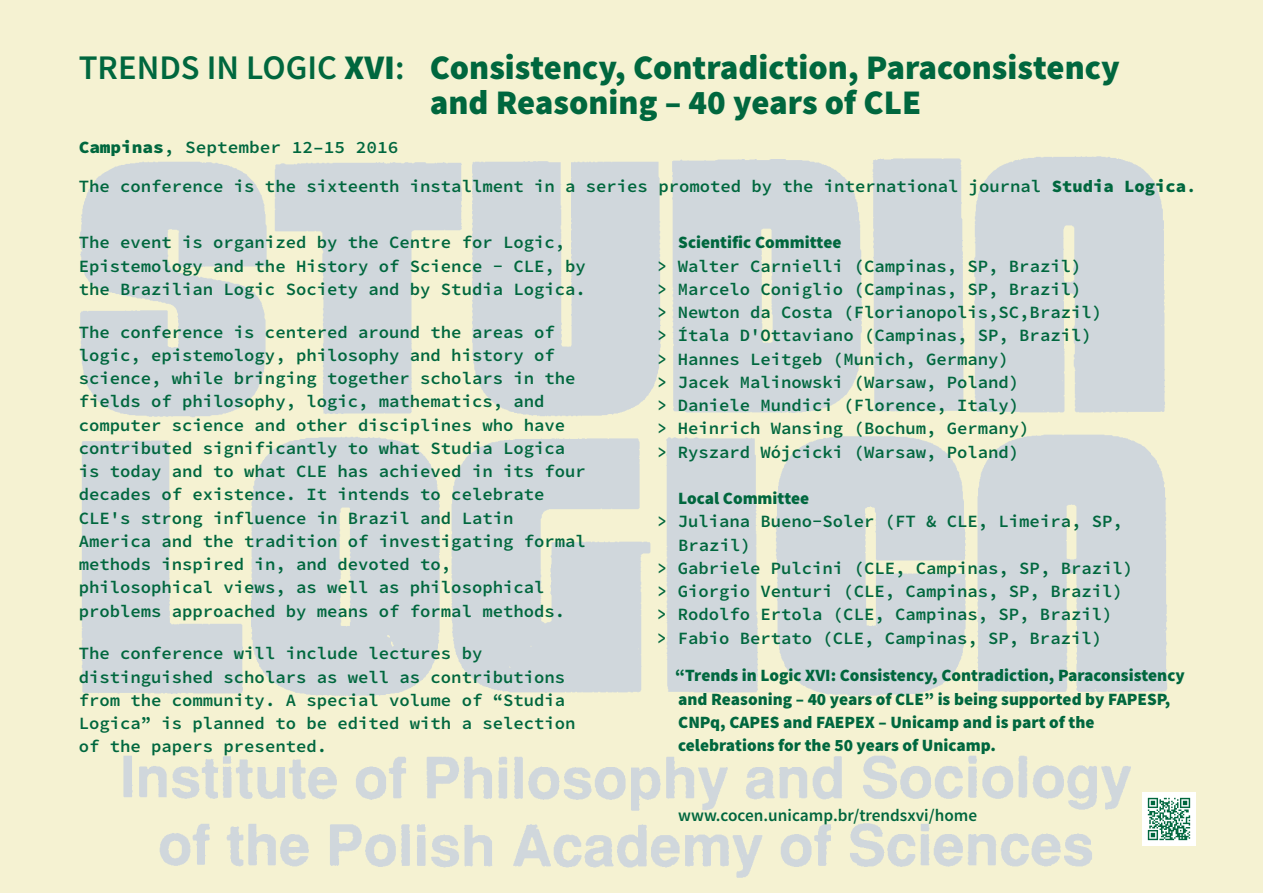
<style>
.page{position:relative;width:1263px;height:893px;background:#fff}
.page>*{position:absolute;margin:0;border:0;box-sizing:border-box;transform-origin:0 0}
.t1{font:900 34.5px/34.5px "Source Sans Pro";color:#00673e}
.t2{font:600 17.25px/23.2px "Source Code Pro";color:#00673e}
.t3{font:900 17.25px/23.2px "Source Sans Pro";color:#00673e}
.t4{font:600 17.25px "Source Sans Pro";color:#00673e}
.s1{font-weight:600}
.s2{font-weight:900}
</style>
<div class="page">
<img style="left:1147px;top:797px;width:44px;height:44px">
<h1 class="t1" style="left:430px;top:53px;width:691px;text-indent:-351px"><span class="s1">TRENDS IN LOGIC</span> XVI<span class="s1">:</span> Consistency, Contradiction, Paraconsistency and Reasoning – 40 years of CLE</h1>
<p class="t2" style="left:79px;top:136px;width:321px"><span class="s2">Campinas</span>, September 12–15 2016</p>
<p class="t2" style="left:79px;top:175px;width:1119px">The conference is the sixteenth installment in a series promoted by the international journal <span class="s2">Studia Logica</span>.</p>
<p class="t2" style="left:79px;top:232px;width:509px">The event is organized by the Centre for Logic,<br>Epistemology and the History of Science - CLE, by the Brazilian Logic Society and by Studia Logica.</p>
<p class="t2" style="left:79px;top:321px;width:509px">The conference is centered around the areas of logic, epistemology, philosophy and history of science, while bringing together scholars in the fields of philosophy, logic, mathematics, and computer science and other disciplines who have contributed significantly to what Studia Logica is today and to what CLE has achieved in its four decades of existence. It intends to celebrate CLE's strong influence in Brazil and Latin America and the tradition of investigating formal methods inspired in, and devoted to, philosophical views, as well as philosophical problems approached by means of formal methods.</p>
<p class="t2" style="left:79px;top:643px;width:498px">The conference will include lectures by distinguished scholars as well as contributions from the community. A special volume of “Studia Logica” is planned to be edited with a selection of the papers presented.</p>
<p class="t3" style="left:678px;top:232px;width:165px">Scientific Committee</p>
<p class="t2" style="left:657px;top:255px;width:447px">&gt; Walter Carnielli (Campinas, SP, Brazil)<br>&gt; Marcelo Coniglio (Campinas, SP, Brazil)<br>&gt; Newton da Costa (Florianopolis,SC,Brazil) &gt; Ítala D'Ottaviano (Campinas, SP, Brazil) &gt; Hannes Leitgeb (Munich, Germany)<br>&gt; Jacek Malinowski (Warsaw, Poland)<br>&gt; Daniele Mundici (Florence, Italy)<br>&gt; Heinrich Wansing (Bochum, Germany)<br>&gt; Ryszard Wójcicki (Warsaw, Poland)</p>
<p class="t3" style="left:678px;top:488px;width:133px">Local Committee</p>
<p class="t2" style="left:657px;top:511px;width:467px">&gt; Juliana Bueno-Soler (FT &amp; CLE, Limeira, SP,</p>
<p class="t2" style="left:678px;top:534px;width:74px">Brazil)</p>
<p class="t2" style="left:657px;top:558px;width:478px">&gt; Gabriele Pulcini (CLE, Campinas, SP, Brazil)</p>
<p class="t2" style="left:657px;top:581px;width:467px">&gt; Giorgio Venturi (CLE, Campinas, SP, Brazil)</p>
<p class="t2" style="left:657px;top:604px;width:457px">&gt; Rodolfo Ertola (CLE, Campinas, SP, Brazil)</p>
<p class="t2" style="left:657px;top:627px;width:447px">&gt; Fabio Bertato (CLE, Campinas, SP, Brazil)</p>
<p class="t3" style="left:675px;top:665px;width:511px">“Trends in Logic XVI: Consistency, Contradiction, Paraconsistency and Reasoning – 40 years of CLE” is being supported by FAPESP, CNPq, CAPES and FAEPEX – Unicamp and is part of the celebrations for the 50 years of Unicamp.</p>
<p class="t4" style="left:678px;top:809px;width:300px">www.cocen.unicamp.br/trendsxvi/home</p>
</div>
